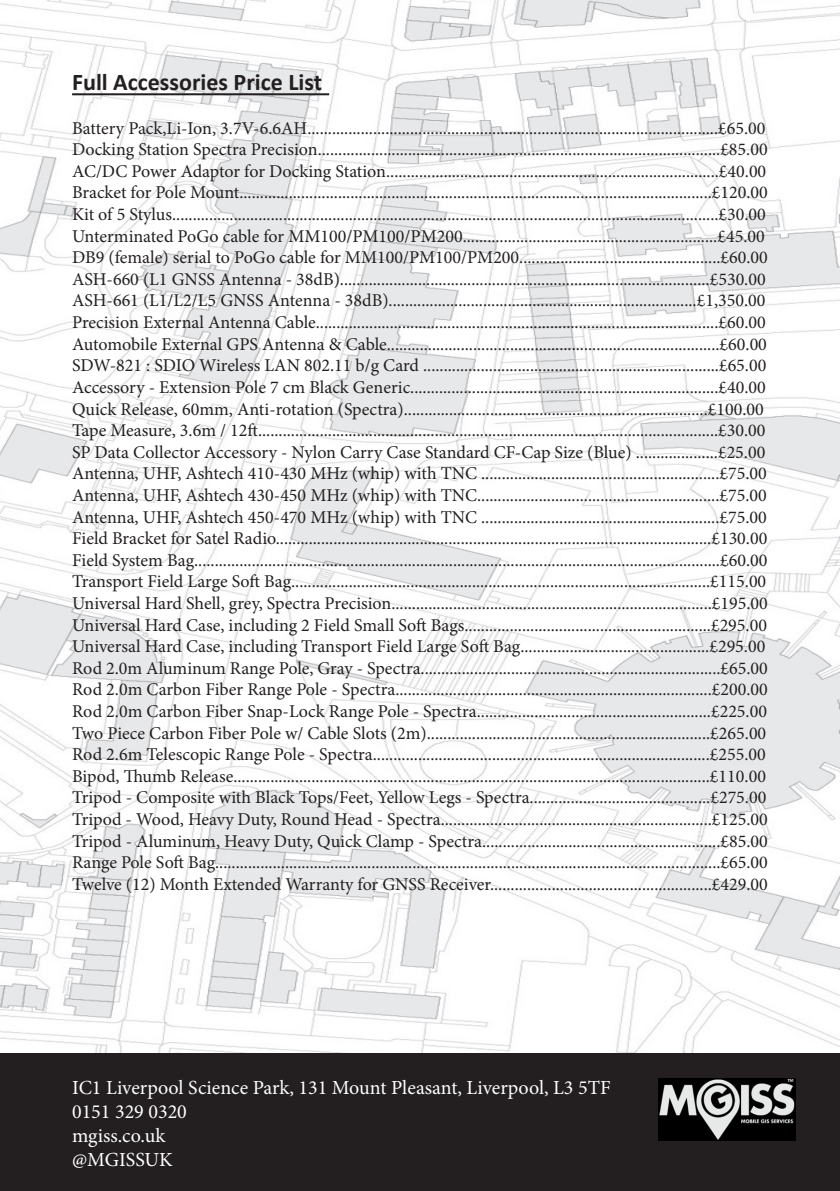
<style>
.page{position:relative;width:840px;height:1191px;background:#fff}
.page>*{position:absolute;margin:0;border:0;box-sizing:border-box;transform-origin:0 0}
.t1{font:700 24px "Calibri";color:#231f20}
.t2{font:20px "Minion Pro";color:#fff}
.t3{font:18px "Minion Pro";color:#231f20}
</style>
<div class="page">
<img style="left:0;top:0;width:839px;height:1053px">
<hr style="left:72px;top:93px;width:257px;height:2px;background:#231f20">
<div style="left:0;top:1053px;width:839px;height:138px;background:#231f20"></div>
<img style="left:658px;top:1079px;width:137px;height:61px">
<p class="t1" style="left:72px;top:65px;width:251px">Full Accessories Price List</p>
<p class="t3" style="left:72px;top:116px;width:694px">Battery Pack,Li-Ion, 3.7V-6.6AH....................................................................................................£65.00</p>
<p class="t3" style="left:72px;top:137px;width:696px">Docking Station Spectra Precision..................................................................................................£85.00</p>
<p class="t3" style="left:72px;top:159px;width:695px">AC/DC Power Adaptor for Docking Station.................................................................................£40.00</p>
<p class="t3" style="left:72px;top:181px;width:697px">Bracket for Pole Mount...................................................................................................................£120.00</p>
<p class="t3" style="left:72px;top:202px;width:695px">Kit of 5 Stylus.....................................................................................................................................£30.00</p>
<p class="t3" style="left:72px;top:224px;width:693px">Unterminated PoGo cable for MM100/PM100/PM200..............................................................£45.00</p>
<p class="t3" style="left:72px;top:245px;width:697px">DB9 (female) serial to PoGo cable for MM100/PM100/PM200.................................................£60.00</p>
<p class="t3" style="left:72px;top:267px;width:694px">ASH-660 (L1 GNSS Antenna - 38dB)..........................................................................................£530.00</p>
<p class="t3" style="left:72px;top:289px;width:694px">ASH-661 (L1/L2/L5 GNSS Antenna - 38dB)...........................................................................£1,350.00</p>
<p class="t3" style="left:72px;top:310px;width:694px">Precision External Antenna Cable..................................................................................................£60.00</p>
<p class="t3" style="left:72px;top:332px;width:696px">Automobile External GPS Antenna &amp; Cable.................................................................................£60.00</p>
<p class="t3" style="left:72px;top:353px;width:695px">SDW-821 : SDIO Wireless LAN 802.11 b/g Card ........................................................................£65.00</p>
<p class="t3" style="left:72px;top:375px;width:694px">Accessory - Extension Pole 7 cm Black Generic...........................................................................£40.00</p>
<p class="t3" style="left:72px;top:397px;width:692px">Quick Release, 60mm, Anti-rotation (Spectra)..........................................................................£100.00</p>
<p class="t3" style="left:72px;top:418px;width:694px">Tape Measure, 3.6m / 12ft................................................................................................................£30.00</p>
<p class="t3" style="left:72px;top:440px;width:694px">SP Data Collector Accessory - Nylon Carry Case Standard CF-Cap Size (Blue) ....................£25.00</p>
<p class="t3" style="left:72px;top:461px;width:696px">Antenna, UHF, Ashtech 410-430 MHz (whip) with TNC ..........................................................£75.00</p>
<p class="t3" style="left:72px;top:483px;width:696px">Antenna, UHF, Ashtech 430-450 MHz (whip) with TNC...........................................................£75.00</p>
<p class="t3" style="left:72px;top:505px;width:696px">Antenna, UHF, Ashtech 450-470 MHz (whip) with TNC ..........................................................£75.00</p>
<p class="t3" style="left:72px;top:526px;width:696px">Field Bracket for Satel Radio..........................................................................................................£130.00</p>
<p class="t3" style="left:72px;top:548px;width:696px">Field System Bag................................................................................................................................£60.00</p>
<p class="t3" style="left:72px;top:569px;width:695px">Transport Field Large Soft Bag......................................................................................................£115.00</p>
<p class="t3" style="left:72px;top:591px;width:697px">Universal Hard Shell, grey, Spectra Precision..............................................................................£195.00</p>
<p class="t3" style="left:72px;top:613px;width:696px">Universal Hard Case, including 2 Field Small Soft Bags............................................................£295.00</p>
<p class="t3" style="left:72px;top:634px;width:694px">Universal Hard Case, including Transport Field Large Soft Bag..............................................£295.00</p>
<p class="t3" style="left:72px;top:656px;width:697px">Rod 2.0m Aluminum Range Pole, Gray - Spectra.........................................................................£65.00</p>
<p class="t3" style="left:72px;top:677px;width:696px">Rod 2.0m Carbon Fiber Range Pole - Spectra.............................................................................£200.00</p>
<p class="t3" style="left:72px;top:699px;width:696px">Rod 2.0m Carbon Fiber Snap-Lock Range Pole - Spectra.........................................................£225.00</p>
<p class="t3" style="left:72px;top:721px;width:695px">Two Piece Carbon Fiber Pole w/ Cable Slots (2m).....................................................................£265.00</p>
<p class="t3" style="left:72px;top:742px;width:694px">Rod 2.6m Telescopic Range Pole - Spectra..................................................................................£255.00</p>
<p class="t3" style="left:72px;top:764px;width:695px">Bipod, Thumb Release....................................................................................................................£110.00</p>
<p class="t3" style="left:72px;top:785px;width:695px">Tripod - Composite with Black Tops/Feet, Yellow Legs - Spectra............................................£275.00</p>
<p class="t3" style="left:72px;top:807px;width:697px">Tripod - Wood, Heavy Duty, Round Head - Spectra..................................................................£125.00</p>
<p class="t3" style="left:72px;top:829px;width:696px">Tripod - Aluminum, Heavy Duty, Quick Clamp - Spectra..........................................................£85.00</p>
<p class="t3" style="left:72px;top:850px;width:697px">Range Pole Soft Bag...........................................................................................................................£65.00</p>
<p class="t3" style="left:72px;top:872px;width:697px">Twelve (12) Month Extended Warranty for GNSS Receiver......................................................£429.00</p>
<p class="t2" style="left:72px;top:1073px;width:539px">IC1 Liverpool Science Park, 131 Mount Pleasant, Liverpool, L3 5TF</p>
<p class="t2" style="left:72px;top:1097px;width:116px">0151 329 0320</p>
<p class="t2" style="left:72px;top:1121px;width:95px">mgiss.co.uk</p>
<p class="t2" style="left:72px;top:1145px;width:102px">@MGISSUK</p>
</div>
